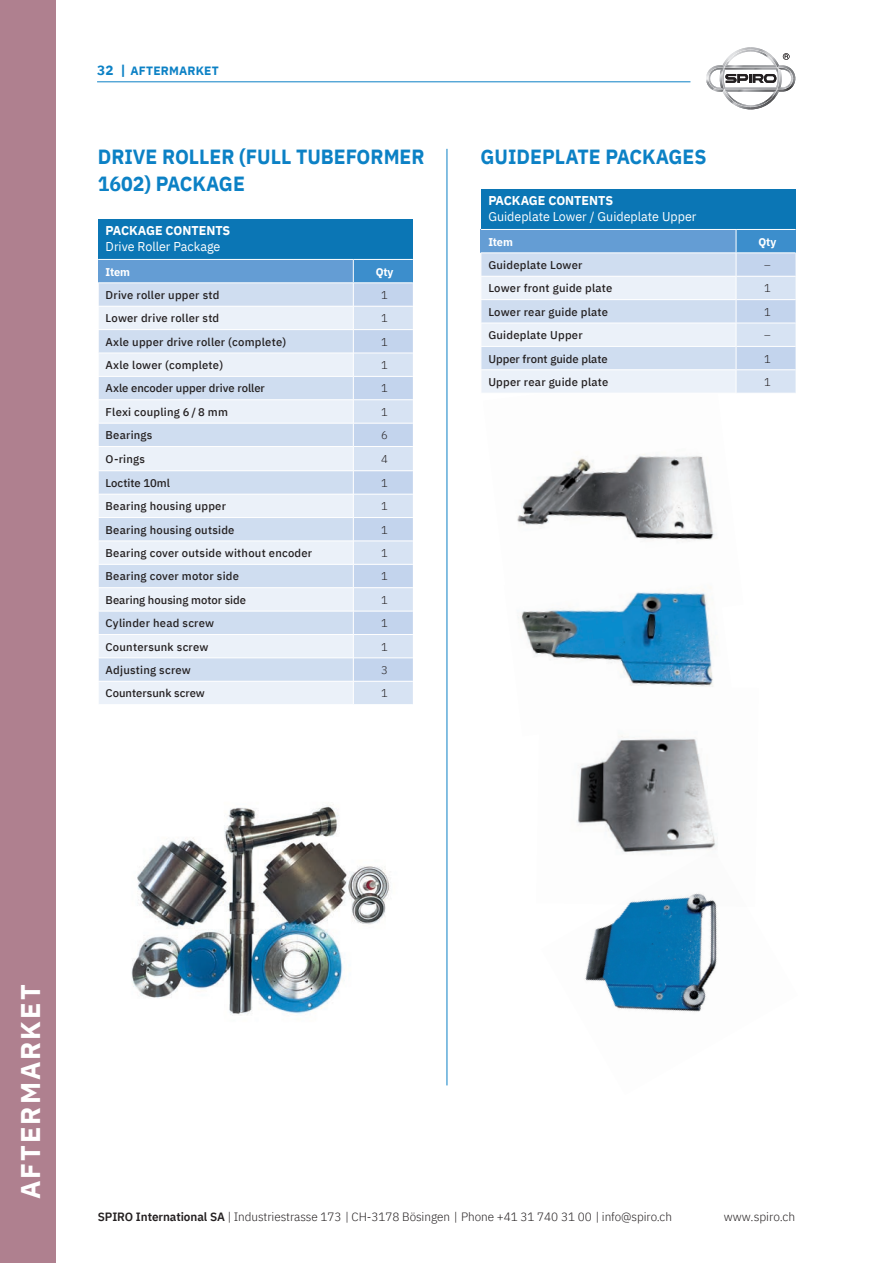
<style>
.page{position:relative;width:893px;height:1263px;background:#fff}
.page>*{position:absolute;margin:0;border:0;box-sizing:border-box;transform-origin:0 0}
.t1{font:700 27px "IBM Plex Sans";letter-spacing:.075em;color:#fff}
.t2{font:700 20.4px/27px "IBM Plex Sans";color:#0c81c5;scale:.95 1}
.t3{font:12.75px/15.3px "IBM Plex Sans";color:#fff}
.t4{font:300 12px "IBM Plex Sans";letter-spacing:-.005em;color:#231f20}
.t5{font:700 12px "IBM Plex Sans";letter-spacing:.015em;color:#0c81c5}
.t6{font:500 11.25px "IBM Plex Sans";letter-spacing:.02em;color:#231f20}
.t7{font:500 11.25px "IBM Plex Sans";color:#231f20}
.t8{font:300 11.25px "IBM Plex Sans";color:#231f20}
.t9{font:700 11.25px "IBM Plex Sans";letter-spacing:-.015em;color:#fff}
.s1{font-size:13.5px}
.s2{font-weight:700}
.s3{font-weight:600}
</style>
<div class="page">
<img style="left:741px;top:47px;width:19px;height:2px">
<img style="left:739px;top:107px;width:24px;height:2px">
<hr style="left:97px;top:81px;width:593px;height:1px;background:#0c81c5">
<svg style="left:706px;top:49px;width:89px;height:58px"></svg>
<div style="left:0;top:0;width:55px;height:1263px;background:#af808f"></div>
<div style="left:98px;top:219px;width:315px;height:40px;background:#0b76b5"></div>
<div style="left:98px;top:259px;width:255px;height:24px;background:#649dd4"></div>
<svg style="left:99px;top:283px;width:254px;height:23px;background:#d0ddf0"></svg>
<svg style="left:99px;top:307px;width:254px;height:397px;background:#dee7f4"></svg>
<hr style="left:98px;top:282px;width:255px;height:1px;background:#fff">
<hr style="left:98px;top:329px;width:255px;height:1px;background:#fff">
<hr style="left:98px;top:353px;width:255px;height:1px;background:#fff">
<hr style="left:98px;top:399px;width:255px;height:1px;background:#fff">
<hr style="left:98px;top:423px;width:255px;height:1px;background:#fff">
<hr style="left:98px;top:446px;width:255px;height:1px;background:#fff">
<hr style="left:98px;top:494px;width:255px;height:1px;background:#fff">
<hr style="left:98px;top:517px;width:255px;height:1px;background:#fff">
<hr style="left:98px;top:541px;width:255px;height:1px;background:#fff">
<hr style="left:98px;top:564px;width:255px;height:1px;background:#fff">
<hr style="left:98px;top:611px;width:255px;height:1px;background:#fff">
<hr style="left:98px;top:634px;width:255px;height:1px;background:#fff">
<hr style="left:98px;top:657px;width:255px;height:1px;background:#fff">
<hr style="left:98px;top:376px;width:255px;height:1px;background:#fff">
<hr style="left:98px;top:470px;width:255px;height:1px;background:#fff">
<hr style="left:98px;top:587px;width:255px;height:1px;background:#fff">
<hr style="left:98px;top:681px;width:255px;height:1px;background:#fff">
<svg style="left:98px;top:283px;width:1px;height:397px"></svg>
<hr style="left:98px;top:259px;width:255px;height:1px;background:#fff">
<svg style="left:353px;top:260px;width:60px;height:444px;background:#ccdcf0"></svg>
<img style="left:131px;top:804px;width:259px;height:211px">
<img style="left:517px;top:454px;width:198px;height:87px">
<img style="left:518px;top:587px;width:195px;height:97px">
<img style="left:577px;top:684px;width:140px;height:165px">
<img style="left:585px;top:849px;width:132px;height:163px">
<div style="left:481px;top:189px;width:315px;height:40px;background:#0b76b5"></div>
<svg style="left:481px;top:230px;width:315px;height:163px;background:#cadbef"></svg>
<hr style="left:447px;top:149px;width:1px;height:936px;background:#0c81c5">
<p class="t5" style="left:97px;top:61px;width:123px"><span class="s1">32 |</span> AFTERMARKET</p>
<p class="t2" style="left:98px;top:142px;width:345px">DRIVE ROLLER (FULL TUBEFORMER<br>1602) PACKAGE</p>
<p class="t3" style="left:106px;top:222px;width:126px"><span class="s2">PACKAGE CONTENTS<br></span>Drive Roller Package</p>
<p class="t9" style="left:106px;top:263px;width:26px">Item</p>
<p class="t9" style="left:376px;top:263px;width:19px">Qty</p>
<p class="t6" style="left:106px;top:286px;width:115px">Drive roller upper std</p>
<p class="t8" style="left:381px;top:286px;width:8px">1</p>
<p class="t6" style="left:106px;top:310px;width:115px">Lower drive roller std</p>
<p class="t8" style="left:381px;top:310px;width:8px">1</p>
<p class="t6" style="left:106px;top:333px;width:182px">Axle upper drive roller (complete)</p>
<p class="t8" style="left:381px;top:333px;width:8px">1</p>
<p class="t6" style="left:106px;top:356px;width:119px">Axle lower (complete)</p>
<p class="t8" style="left:381px;top:357px;width:8px">1</p>
<p class="t7" style="left:106px;top:380px;width:161px">Axle encoder upper drive roller</p>
<p class="t8" style="left:381px;top:380px;width:8px">1</p>
<p class="t6" style="left:106px;top:403px;width:124px">Flexi coupling 6 / 8 mm</p>
<p class="t8" style="left:381px;top:403px;width:8px">1</p>
<p class="t6" style="left:106px;top:426px;width:48px">Bearings</p>
<p class="t8" style="left:381px;top:427px;width:8px">6</p>
<p class="t6" style="left:106px;top:450px;width:41px">O-rings</p>
<p class="t8" style="left:381px;top:451px;width:8px">4</p>
<p class="t7" style="left:106px;top:474px;width:66px">Loctite 10ml</p>
<p class="t8" style="left:381px;top:474px;width:8px">1</p>
<p class="t6" style="left:106px;top:497px;width:122px">Bearing housing upper</p>
<p class="t8" style="left:381px;top:498px;width:8px">1</p>
<p class="t6" style="left:106px;top:521px;width:130px">Bearing housing outside</p>
<p class="t8" style="left:381px;top:521px;width:8px">1</p>
<p class="t6" style="left:106px;top:544px;width:208px">Bearing cover outside without encoder</p>
<p class="t8" style="left:381px;top:544px;width:8px">1</p>
<p class="t6" style="left:106px;top:568px;width:135px">Bearing cover motor side</p>
<p class="t8" style="left:381px;top:568px;width:8px">1</p>
<p class="t7" style="left:106px;top:591px;width:142px">Bearing housing motor side</p>
<p class="t8" style="left:381px;top:591px;width:8px">1</p>
<p class="t6" style="left:106px;top:614px;width:110px">Cylinder head screw</p>
<p class="t8" style="left:381px;top:615px;width:8px">1</p>
<p class="t6" style="left:106px;top:638px;width:104px">Countersunk screw</p>
<p class="t8" style="left:381px;top:638px;width:8px">1</p>
<p class="t6" style="left:106px;top:661px;width:87px">Adjusting screw</p>
<p class="t8" style="left:381px;top:661px;width:8px">3</p>
<p class="t7" style="left:106px;top:685px;width:101px">Countersunk screw</p>
<p class="t8" style="left:381px;top:685px;width:8px">1</p>
<p class="t2" style="left:481px;top:142px;width:239px">GUIDEPLATE PACKAGES</p>
<p class="t3" style="left:488px;top:192px;width:210px"><span class="s2">PACKAGE CONTENTS<br></span>Guideplate Lower / Guideplate Upper</p>
<p class="t9" style="left:488px;top:233px;width:26px">Item</p>
<p class="t9" style="left:759px;top:233px;width:19px">Qty</p>
<p class="t6" style="left:488px;top:256px;width:96px">Guideplate Lower</p>
<p class="t8" style="left:764px;top:256px;width:8px">–</p>
<p class="t6" style="left:488px;top:280px;width:126px">Lower front guide plate</p>
<p class="t8" style="left:764px;top:280px;width:8px">1</p>
<p class="t6" style="left:488px;top:303px;width:121px">Lower rear guide plate</p>
<p class="t8" style="left:764px;top:303px;width:8px">1</p>
<p class="t6" style="left:488px;top:326px;width:96px">Guideplate Upper</p>
<p class="t8" style="left:764px;top:327px;width:8px">–</p>
<p class="t7" style="left:488px;top:350px;width:121px">Upper front guide plate</p>
<p class="t8" style="left:764px;top:350px;width:8px">1</p>
<p class="t6" style="left:488px;top:373px;width:122px">Upper rear guide plate</p>
<p class="t8" style="left:764px;top:373px;width:8px">1</p>
<p class="t1" style="left:9px;top:1199px;width:216px;rotate:-90deg">AFTERMARKET</p>
<p class="t4" style="left:98px;top:1208px;width:576px"><span class="s3">SPIRO International SA</span> | Industriestrasse 173 | CH-3178 Bösingen | Phone +41 31 740 31 00 | info@spiro.ch</p>
<p class="t4" style="left:724px;top:1208px;width:73px">www.spiro.ch</p>
</div>
